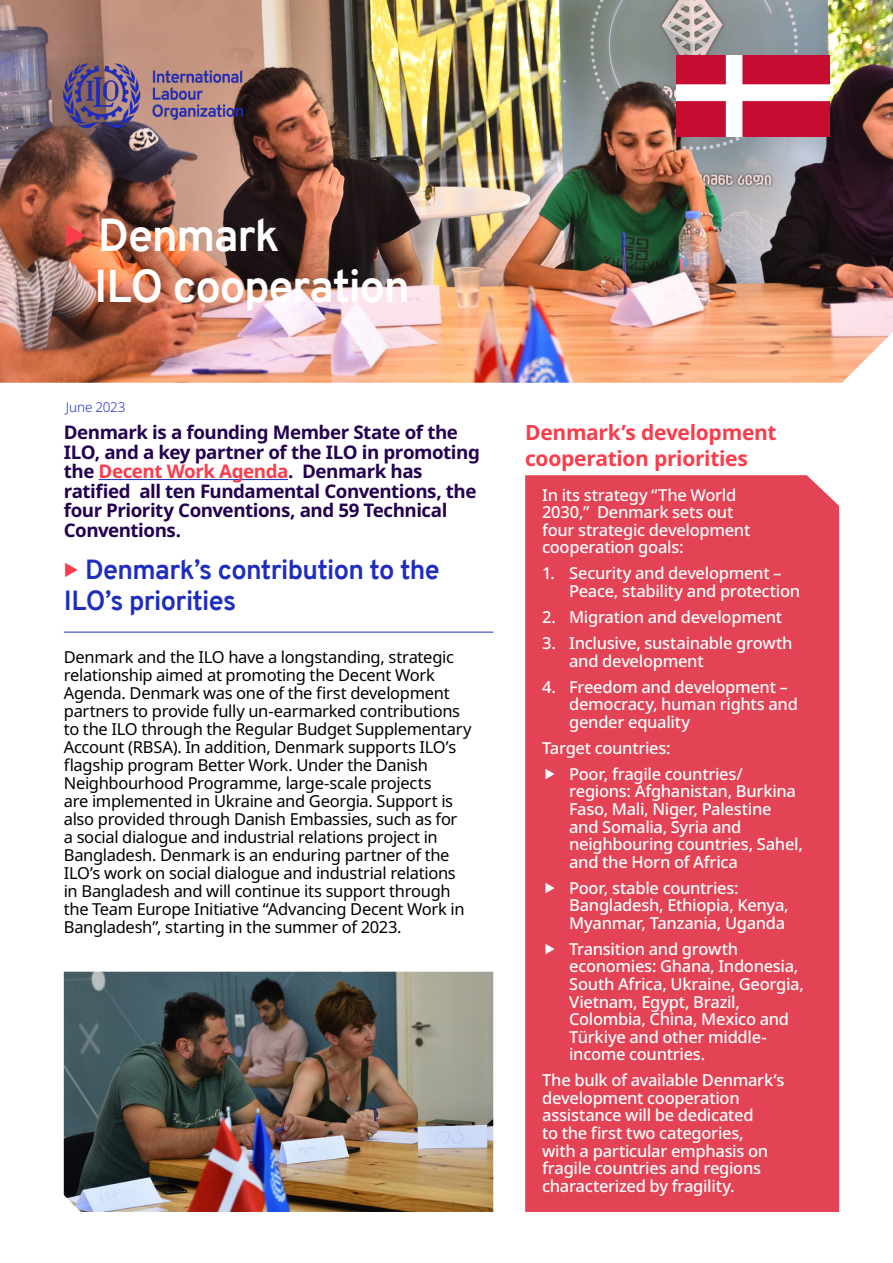
<style>
.page{position:relative;width:893px;height:1263px;background:#fff}
.page>*{position:absolute;margin:0;border:0;box-sizing:border-box;transform-origin:0 0}
.t1{font:700 45px/51px "Overpass";letter-spacing:-.03em;color:#fff}
.t2{font:700 27px/31.5px "Overpass";letter-spacing:-.025em;color:#1e2dbe}
.Fact_sheet_A4_-_Sub{font:700 21px/25.2px "Noto Sans";letter-spacing:-.015em;color:#fa3c4b}
.Fact_sheet_A4-_headi{font:700 18.75px/19.5px "Noto Sans";letter-spacing:-.025em;color:#230050}
.PARDEV_body-box{font:500 16.5px/17.5px "Noto Sans";letter-spacing:-.02em;color:#fff}
.Fact_sheet_A4_-_Body{font:16.5px/18px "Noto Sans";letter-spacing:-.02em;color:#000}
.Fact_sheet_A4_-_Date{font:300 13.5px "Noto Sans";letter-spacing:-.01em;color:#1e2dbe}
.s1{color:#fa3c4b}
</style>
<div class="page">
<img style="left:0;top:0;width:893px;height:383px">
<hr style="left:99px;top:479px;width:189px;height:1px;background:#1e2dbe">
<img style="left:64px;top:64px;width:179px;height:64px">
<img style="left:677px;top:56px;width:152px;height:81px">
<hr style="left:64px;top:632px;width:429px;height:1px;background:#1e2dbe">
<div style="left:525px;top:475px;width:314px;height:737px;background:#e44356"></div>
<img style="left:64px;top:972px;width:429px;height:240px">
<svg style="left:66px;top:224px;width:20px;height:23px"></svg>
<svg style="left:546px;top:769px;width:9px;height:10px"></svg>
<svg style="left:546px;top:882px;width:9px;height:11px"></svg>
<svg style="left:546px;top:944px;width:9px;height:10px"></svg>
<p class="t1" style="left:94px;top:210px;width:317px">Denmark<br>ILO cooperation</p>
<p class="Fact_sheet_A4_-_Date" style="left:66px;top:398px;width:61px">June 2023</p>
<p class="Fact_sheet_A4-_headi" style="left:64px;top:423px;width:418px">Denmark is a founding Member State of the ILO, and a key partner of the ILO in promoting the <span class="s1">Decent Work Agenda</span>. Denmark has ratified all ten Fundamental Conventions, the four Priority Conventions, and 59 Technical Conventions.</p>
<p class="t2" style="left:64px;top:554px;width:378px;text-indent:21px">Denmark’s contribution to the<br>ILO’s priorities</p>
<p class="Fact_sheet_A4_-_Body" style="left:64px;top:648px;width:409px">Denmark and the ILO have a longstanding, strategic relationship aimed at promoting the Decent Work Agenda. Denmark was one of the first development partners to provide fully un-earmarked contributions to the ILO through the Regular Budget Supplementary Account (RBSA). In addition, Denmark supports ILO’s flagship program Better Work. Under the Danish Neighbourhood Programme, large-scale projects<br>are implemented in Ukraine and Georgia. Support is also provided through Danish Embassies, such as for<br>a social dialogue and industrial relations project in Bangladesh. Denmark is an enduring partner of the ILO’s work on social dialogue and industrial relations in Bangladesh and will continue its support through the Team Europe Initiative “Advancing Decent Work in Bangladesh”, starting in the summer of 2023.</p>
<p class="Fact_sheet_A4_-_Sub" style="left:525px;top:421px;width:253px">Denmark’s development cooperation priorities</p>
<p class="PARDEV_body-box" style="left:542px;top:486px;width:210px">In its strategy “The World<br>2030,” Denmark sets out four strategic development cooperation goals:</p>
<p class="PARDEV_body-box" style="left:569px;top:565px;width:232px;text-indent:-27px">1. Security and development –<br>Peace, stability and protection</p>
<p class="PARDEV_body-box" style="left:542px;top:609px;width:242px">2. Migration and development</p>
<p class="PARDEV_body-box" style="left:569px;top:635px;width:225px;text-indent:-27px">3. Inclusive, sustainable growth and development</p>
<p class="PARDEV_body-box" style="left:569px;top:678px;width:230px;text-indent:-27px">4. Freedom and development – democracy, human rights and gender equality</p>
<p class="PARDEV_body-box" style="left:542px;top:739px;width:130px">Target countries:</p>
<p class="PARDEV_body-box" style="left:569px;top:765px;width:235px">Poor, fragile countries/ regions: Afghanistan, Burkina<br>Faso, Mali, Niger, Palestine and Somalia, Syria and neighbouring countries, Sahel, and the Horn of Africa</p>
<p class="PARDEV_body-box" style="left:569px;top:879px;width:221px">Poor, stable countries:<br>Bangladesh, Ethiopia, Kenya,<br>Myanmar, Tanzania, Uganda</p>
<p class="PARDEV_body-box" style="left:569px;top:940px;width:236px">Transition and growth economies: Ghana, Indonesia,<br>South Africa, Ukraine, Georgia,<br>Vietnam, Egypt, Brazil,<br>Colombia, China, Mexico and<br>Türkiye and other middle&shy;income countries.</p>
<p class="PARDEV_body-box" style="left:542px;top:1072px;width:244px">The bulk of available Denmark’s development cooperation assistance will be dedicated<br>to the first two categories,<br>with a particular emphasis on fragile countries and regions characterized by fragility.</p>
</div>
